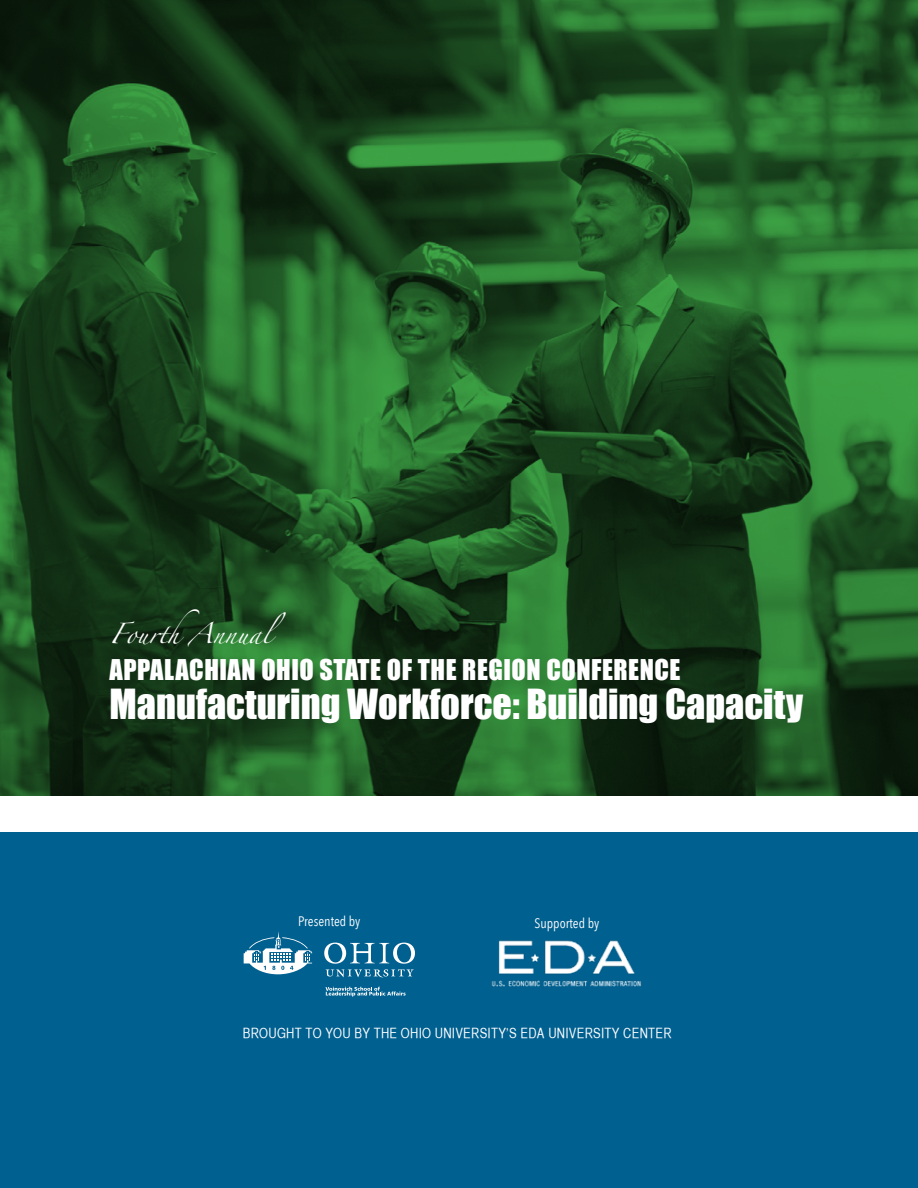
<style>
.page{position:relative;width:918px;height:1188px;background:#fff}
.page>*{position:absolute;margin:0;border:0;box-sizing:border-box;transform-origin:0 0}
.t1{font:38.1px "Impact";color:#fff}
.t2{font:26.25px "Impact";letter-spacing:.02em;color:#fff}
.t3{font:18.45px "Zapfino";color:#fff}
.t4{font:13.95px "Helvetica CY Plain";letter-spacing:.02em;color:#fff}
.t5{font:13.8px "Avenir Next Condensed";color:#fff}
</style>
<div class="page">
<div style="left:0;top:832px;width:918px;height:356px;background:#006090"></div>
<img style="left:0;top:0;width:918px;height:795px">
<svg style="left:244px;top:931px;width:68px;height:43px"></svg>
<svg style="left:324px;top:943px;width:91px;height:34px"></svg>
<svg style="left:326px;top:987px;width:80px;height:10px"></svg>
<img style="left:491px;top:940px;width:151px;height:47px">
<h3 class="t3" style="left:110px;top:626px;width:178px">FourthAnnual</h3>
<h2 class="t2" style="left:110px;top:649px;width:572px">APPALACHIAN OHIO STATE OF THE REGION CONFERENCE</h2>
<h1 class="t1" style="left:110px;top:675px;width:695px">Manufacturing Workforce: Building Capacity</h1>
<p class="t5" style="left:298px;top:913px;width:64px">Presented by</p>
<p class="t5" style="left:534px;top:915px;width:66px">Supported by</p>
<p class="t4" style="left:243px;top:1025px;width:430px">BROUGHT TO YOU BY THE OHIO UNIVERSITY’S EDA UNIVERSITY CENTER</p>
</div>
